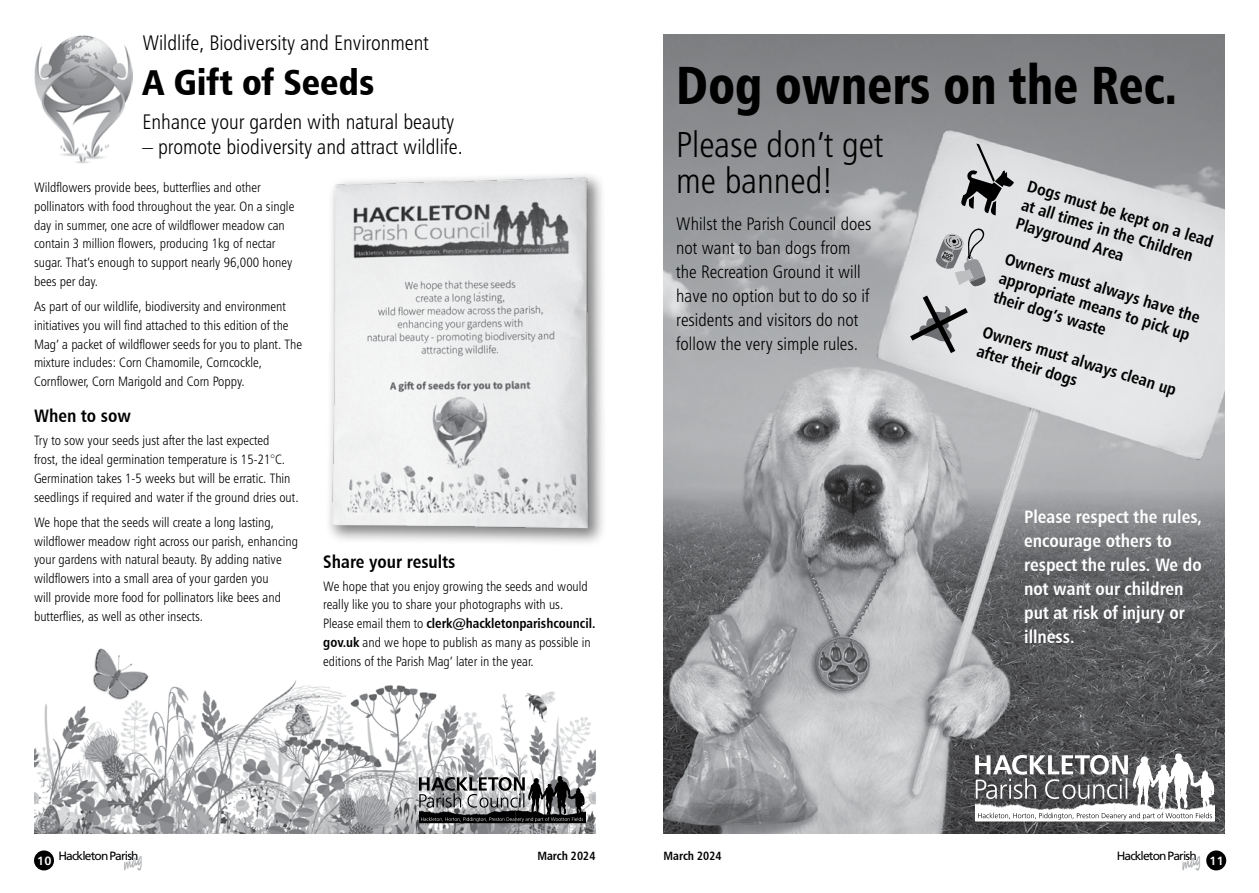
<style>
.page{position:relative;width:1259px;height:893px;background:#fff}
.page>*{position:absolute;margin:0;border:0;box-sizing:border-box;transform-origin:0 0}
.t1{font:54px "Humanist 777 BT Black Condensed B";color:#000;scale:.9 1}
.t2{font:36px/36px "Humanist 777 BT Light Condensed B";color:#000}
.t3{font:36px "Humanist 777 BT Black Condensed B";color:#000}
.t4{font:21px "Humanist 777 BT Light Condensed B";color:#000}
.t5{font:18px/24px "Humanist 777 BT Light Condensed B";color:#000}
.t6{font:18px/24px "Humanist 777 BT Bold Condensed B";color:#fff}
.t7{font:18px "Humanist 777 BT Bold Condensed B";color:#000}
.t8{font:16.5px/19.8px "Humanist 777 BT Bold Condensed B";color:#000}
.t9{font:13.5px/18.8px "Humanist 777 BT Light Condensed B";color:#000}
.t10{font:13.5px "Humanist 777 BT Bold Condensed B";color:#000}
.t11{font:12px "Frutiger";letter-spacing:-.07em;color:#000}
.t12{font:12px "Humanist 777 BT Bold Condensed B";color:#000}
.t13{font:12px "Humanist 777 BT Bold B";color:#fff}
.s1{font-family:"Humanist 777 BT Light Condensed B"}
.s2{font-family:"Humanist 777 BT Bold Condensed B"}
</style>
<div class="page">
<div style="left:1206px;top:850px;width:20px;height:20px;background:#000;border-radius:50%"></div>
<div style="left:34px;top:850px;width:20px;height:20px;background:#000;border-radius:50%"></div>
<img style="left:34px;top:648px;width:561px;height:185px">
<img style="left:663px;top:34px;width:562px;height:799px">
<svg style="left:419px;top:776px;width:166px;height:47px;background:#6c6d6e"></svg>
<svg style="left:975px;top:753px;width:239px;height:68px"></svg>
<svg style="left:960px;top:144px;width:54px;height:71px;background:#a4a5a6"></svg>
<svg style="left:910px;top:296px;width:57px;height:57px;background:#aaabac"></svg>
<img style="left:329px;top:175px;width:274px;height:368px">
<img style="left:34px;top:35px;width:99px;height:128px">
<svg style="left:935px;top:227px;width:51px;height:60px;background:#babbbc"></svg>
<h3 class="t4" style="left:142px;top:30px;width:288px">Wildlife, Biodiversity and Environment</h3>
<h2 class="t3" style="left:142px;top:60px;width:233px">A Gift of Seeds</h2>
<h3 class="t4" style="left:142px;top:109px;width:313px">Enhance your garden with natural beauty</h3>
<h3 class="t4" style="left:142px;top:134px;width:322px">– promote biodiversity and attract wildlife.</h3>
<h1 class="t1" style="left:676px;top:51px;width:558px">Dog owners on the Rec.</h1>
<h2 class="t2" style="left:676px;top:126px;width:208px">Please don’t get me banned!</h2>
<h3 class="t5" style="left:676px;top:211px;width:197px">Whilst the Parish Council does not want to ban dogs from the Recreation Ground it will have no option but to do so if residents and visitors do not follow the very simple rules.</h3>
<p class="t8" style="left:1031px;top:175px;width:195px;rotate:17deg">Dogs must be kept on a lead at all times in the Children<br>Playground Area</p>
<p class="t9" style="left:34px;top:178px;width:262px">Wildflowers provide bees, butterflies and other pollinators with food throughout the year. On a single day in summer, one acre of wildflower meadow can contain 3 million flowers, producing 1kg of nectar sugar. That’s enough to support nearly 96,000 honey bees per day.</p>
<p class="t9" style="left:34px;top:297px;width:270px">As part of our wildlife, biodiversity and environment initiatives you will find attached to this edition of the Mag’ a packet of wildflower seeds for you to plant. The mixture includes: Corn Chamomile, Corncockle, Cornflower, Corn Marigold and Corn Poppy.</p>
<h3 class="t7" style="left:34px;top:405px;width:98px">When to sow</h3>
<p class="t9" style="left:34px;top:431px;width:266px">Try to sow your seeds just after the last expected<br>frost, the ideal germination temperature is 15-21°C.<br>Germination takes 1-5 weeks but will be erratic. Thin seedlings if required and water if the ground dries out.</p>
<p class="t9" style="left:34px;top:513px;width:266px">We hope that the seeds will create a long lasting, wildflower meadow right across our parish, enhancing your gardens with natural beauty. By adding native wildflowers into a small area of your garden you<br>will provide more food for pollinators like bees and butterflies, as well as other insects.</p>
<h3 class="t6" style="left:1024px;top:504px;width:179px">Please respect the rules, encourage others to respect the rules. We do not want our children put at risk of injury or illness.</h3>
<p class="t8" style="left:1008px;top:248px;width:204px;rotate:17deg">Owners must always have the appropriate means to pick up their dog’s waste</p>
<p class="t8" style="left:986px;top:321px;width:203px;rotate:17deg">Owners must always clean up after their dogs</p>
<h3 class="t7" style="left:323px;top:550px;width:134px">Share your results</h3>
<p class="t9" style="left:323px;top:576px;width:266px">We hope that you enjoy growing the seeds and would really like you to share your photographs with us.</p>
<p class="t10" style="left:323px;top:615px;width:274px"><span class="s1">Please email them to</span> clerk@hackletonparishcouncil.</p>
<p class="t9" style="left:323px;top:632px;width:269px"><span class="s2">gov.uk</span> and we hope to publish as many as possible in editions of the Parish Mag’ later in the year.</p>
<p class="t13" style="left:37px;top:853px;width:16px">10</p>
<p class="t11" style="left:58px;top:849px;width:82px">Hackleton Parish</p>
<p class="t12" style="left:537px;top:848px;width:60px">March 2024</p>
<p class="t12" style="left:663px;top:848px;width:60px">March 2024</p>
<p class="t11" style="left:1116px;top:849px;width:82px">Hackleton Parish</p>
<p class="t13" style="left:1209px;top:853px;width:16px">11</p>
</div>
